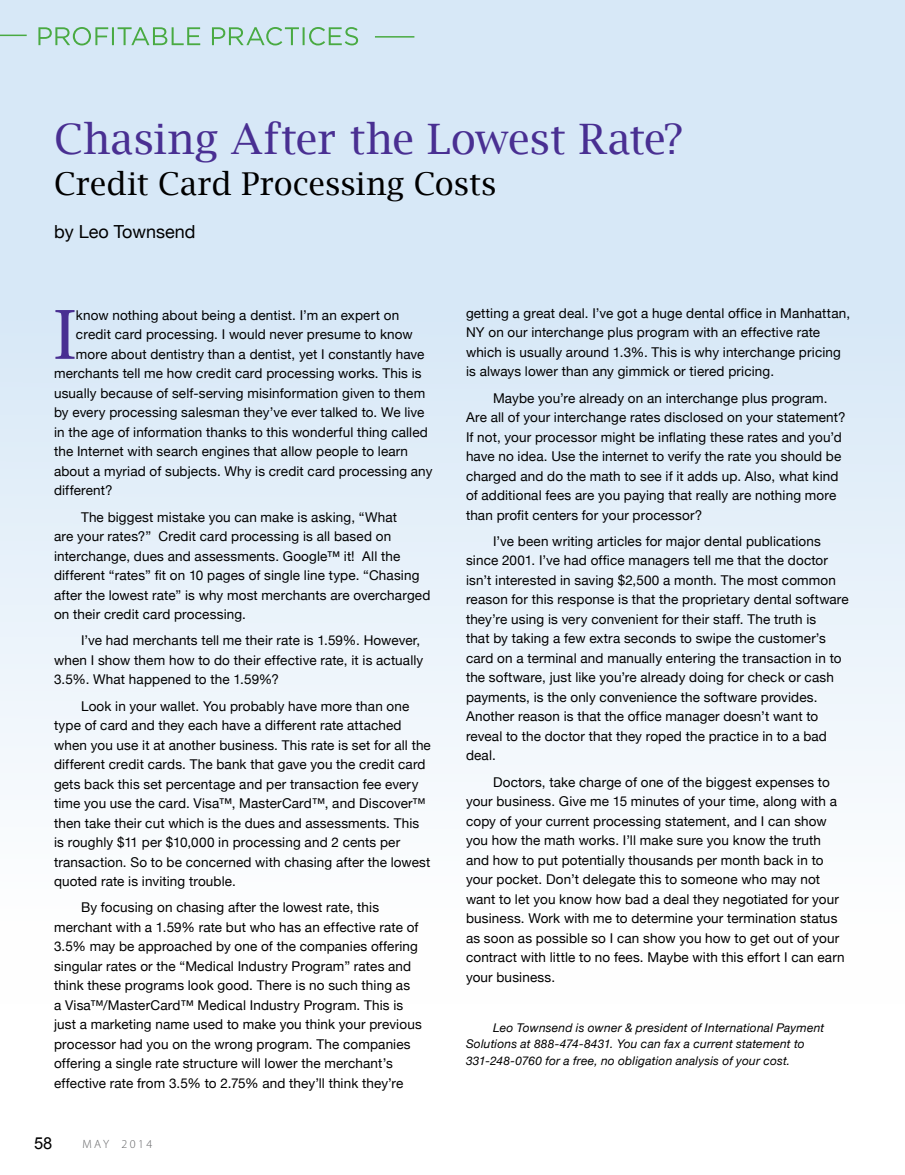
<style>
.page{position:relative;width:905px;height:1175px;background:#fff}
.page>*{position:absolute;margin:0;border:0;box-sizing:border-box;transform-origin:0 0}
.t1{font:67.5px "Lucida Bright";color:#492f92}
.t2{font:42px "Lucida Bright";letter-spacing:-.005em;color:#492f92}
.t3{font:31.5px "Lucida Bright";letter-spacing:-.01em;color:#000}
.t4{font:18px "Helvetica Neue";color:#000}
.t5{font:16.5px "Arial";color:#000}
.t6{font:13.5px/19.5px "Helvetica Neue";letter-spacing:.01em;color:#000}
.t7{font:italic 12px/16.5px "Helvetica Neue";letter-spacing:.015em;color:#000}
.t8{font:300 12px "Myriad Pro";letter-spacing:.2em;color:#636466}
</style>
<div class="page">
<div style="left:0;top:0;width:904px;height:1003px;background:linear-gradient(to bottom,#cee3f5,#fefefe)"></div>
<svg style="left:38px;top:27px;width:320px;height:18px;background:#b1d7c7"></svg>
<svg style="left:0;top:35px;width:27px;height:1px"></svg>
<hr style="left:375px;top:36px;width:39px;height:2px;background:#49aa42">
<h2 class="t2" style="left:54px;top:115px;width:631px">Chasing After the Lowest Rate?</h2>
<h3 class="t3" style="left:54px;top:166px;width:444px">Credit Card Processing Costs</h3>
<h3 class="t4" style="left:54px;top:221px;width:143px">by Leo Townsend</h3>
<h1 class="t1" style="left:54px;top:296px;width:23px">I</h1>
<p class="t6" style="left:76px;top:305px;width:325px">know nothing about being a dentist. I’m an expert on</p>
<p class="t6" style="left:76px;top:324px;width:338px">credit card processing. I would never presume to know</p>
<p class="t6" style="left:76px;top:344px;width:350px">more about dentistry than a dentist, yet I constantly have</p>
<p class="t6" style="left:54px;top:363px;width:369px">merchants tell me how credit card processing works. This is</p>
<p class="t6" style="left:54px;top:383px;width:372px">usually because of self-serving misinformation given to them</p>
<p class="t6" style="left:54px;top:402px;width:372px">by every processing salesman they’ve ever talked to. We live</p>
<p class="t6" style="left:54px;top:422px;width:375px">in the age of information thanks to this wonderful thing called</p>
<p class="t6" style="left:54px;top:441px;width:355px">the Internet with search engines that allow people to learn</p>
<p class="t6" style="left:54px;top:461px;width:380px">about a myriad of subjects. Why is credit card processing any</p>
<p class="t6" style="left:54px;top:480px;width:60px">different?</p>
<p class="t6" style="left:54px;top:507px;width:378px;text-indent:27px">The biggest mistake you can make is asking, “What<br>are your rates?” Credit card processing is all based on interchange, dues and assessments. Google™ it! All the different “rates” fit on 10 pages of single line type. “Chasing after the lowest rate” is why most merchants are overcharged on their credit card processing.</p>
<p class="t6" style="left:54px;top:630px;width:371px;text-indent:27px">I’ve had merchants tell me their rate is 1.59%. However, when I show them how to do their effective rate, it is actually<br>3.5%. What happened to the 1.59%?</p>
<p class="t6" style="left:54px;top:696px;width:378px;text-indent:27px">Look in your wallet. You probably have more than one type of card and they each have a different rate attached when you use it at another business. This rate is set for all the different credit cards. The bank that gave you the credit card gets back this set percentage and per transaction fee every time you use the card. Visa™, MasterCard™, and Discover™ then take their cut which is the dues and assessments. This is roughly $11 per $10,000 in processing and 2 cents per transaction. So to be concerned with chasing after the lowest quoted rate is inviting trouble.</p>
<p class="t6" style="left:54px;top:897px;width:369px;text-indent:27px">By focusing on chasing after the lowest rate, this merchant with a 1.59% rate but who has an effective rate of 3.5% may be approached by one of the companies offering singular rates or the “Medical Industry Program” rates and think these programs look good. There is no such thing as<br>a Visa™/MasterCard™ Medical Industry Program. This is just a marketing name used to make you think your previous processor had you on the wrong program. The companies offering a single rate structure will lower the merchant’s effective rate from 3.5% to 2.75% and they’ll think they’re</p>
<p class="t5" style="left:34px;top:1132px;width:20px">58</p>
<p class="t8" style="left:82px;top:1137px;width:71px">May 2014</p>
<p class="t6" style="left:466px;top:303px;width:385px">getting a great deal. I’ve got a huge dental office in Manhattan, NY on our interchange plus program with an effective rate which is usually around 1.3%. This is why interchange pricing is always lower than any gimmick or tiered pricing.</p>
<p class="t6" style="left:466px;top:388px;width:381px;text-indent:27px">Maybe you’re already on an interchange plus program.<br>Are all of your interchange rates disclosed on your statement?<br>If not, your processor might be inflating these rates and you’d have no idea. Use the internet to verify the rate you should be charged and do the math to see if it adds up. Also, what kind of additional fees are you paying that really are nothing more than profit centers for your processor?</p>
<p class="t6" style="left:466px;top:531px;width:384px;text-indent:27px">I’ve been writing articles for major dental publications since 2001. I’ve had office managers tell me that the doctor isn’t interested in saving $2,500 a month. The most common reason for this response is that the proprietary dental software they’re using is very convenient for their staff. The truth is<br>that by taking a few extra seconds to swipe the customer’s card on a terminal and manually entering the transaction in to the software, just like you’re already doing for check or cash payments, is the only convenience the software provides.<br>Another reason is that the office manager doesn’t want to reveal to the doctor that they roped the practice in to a bad deal.</p>
<p class="t6" style="left:466px;top:772px;width:380px;text-indent:27px">Doctors, take charge of one of the biggest expenses to your business. Give me 15 minutes of your time, along with a copy of your current processing statement, and I can show you how the math works. I’ll make sure you know the truth and how to put potentially thousands per month back in to your pocket. Don’t delegate this to someone who may not want to let you know how bad a deal they negotiated for your business. Work with me to determine your termination status as soon as possible so I can show you how to get out of your contract with little to no fees. Maybe with this effort I can earn your business.</p>
<p class="t7" style="left:466px;top:1019px;width:360px;text-indent:27px">Leo Townsend is owner &amp; president of International Payment<br>Solutions at 888-474-8431. You can fax a current statement to<br>331-248-0760 for a free, no obligation analysis of your cost.</p>
</div>
